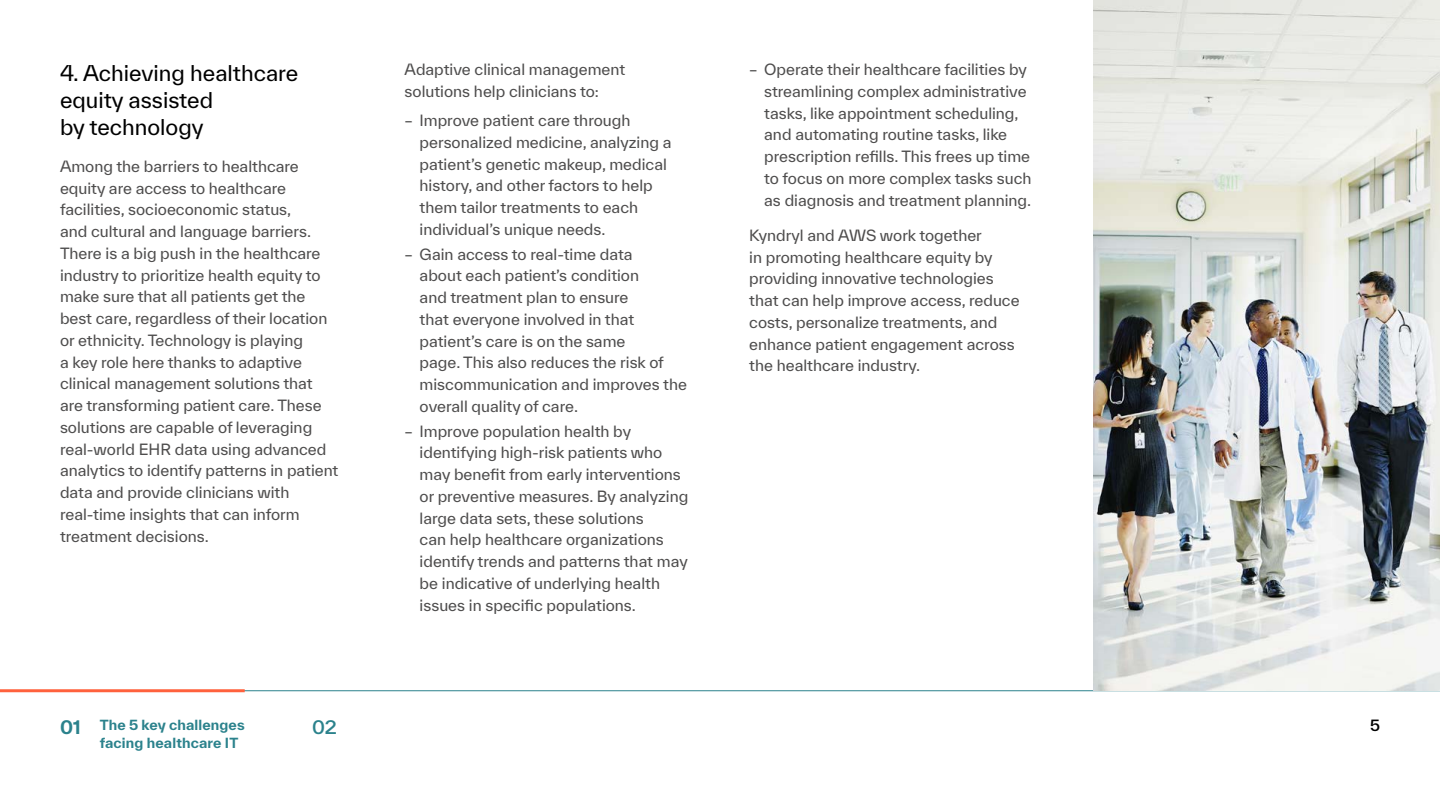
<style>
.page{position:relative;width:1440px;height:810px;background:#fff}
.page>*{position:absolute;margin:0;border:0;box-sizing:border-box;transform-origin:0 0}
.t1{font:21px/27px "TWK Everett";color:#000}
.t2{font:700 18px "TWK Everett";color:#2b828c}
.t3{font:500 18px "TWK Everett";color:#2b828c}
.t4{font:15px/21.8px "TWK Everett";color:#4e4d4d}
.t5{font:500 15px "TWK Everett";color:#000}
.t6{font:700 13.5px "TWK Everett";letter-spacing:.01em;color:#2b828c}
</style>
<div class="page">
<hr style="left:0;top:690px;width:1440px;height:1px;background:#2b828c">
<hr style="left:0;top:689px;width:245px;height:3px;background:#ff613d">
<img style="left:1094px;top:0;width:346px;height:691px">
<h1 class="t1" style="left:60px;top:59px;width:240px">4. Achieving healthcare equity assisted<br>by technology</h1>
<p class="t4" style="left:60px;top:155px;width:280px">Among the barriers to healthcare equity are access to healthcare facilities, socioeconomic status,<br>and cultural and language barriers.<br>There is a big push in the healthcare industry to prioritize health equity to make sure that all patients get the best care, regardless of their location or ethnicity. Technology is playing<br>a key role here thanks to adaptive clinical management solutions that are transforming patient care. These solutions are capable of leveraging real‑world EHR data using advanced analytics to identify patterns in patient data and provide clinicians with real‑time insights that can inform treatment decisions.</p>
<p class="t4" style="left:405px;top:58px;width:222px">Adaptive clinical management solutions help clinicians to:</p>
<p class="t4" style="left:420px;top:109px;width:253px;text-indent:-15px">– Improve patient care through personalized medicine, analyzing a patient’s genetic makeup, medical history, and other factors to help them tailor treatments to each individual’s unique needs.</p>
<p class="t4" style="left:420px;top:243px;width:269px;text-indent:-15px">– Gain access to real‑time data<br>about each patient’s condition<br>and treatment plan to ensure<br>that everyone involved in that patient’s care is on the same<br>page. This also reduces the risk of miscommunication and improves the overall quality of care.</p>
<p class="t4" style="left:420px;top:420px;width:270px;text-indent:-15px">– Improve population health by identifying high‑risk patients who may benefit from early interventions or preventive measures. By analyzing large data sets, these solutions<br>can help healthcare organizations identify trends and patterns that may be indicative of underlying health issues in specific populations.</p>
<p class="t4" style="left:764px;top:58px;width:269px;text-indent:-15px">– Operate their healthcare facilities by streamlining complex administrative tasks, like appointment scheduling, and automating routine tasks, like prescription refills. This frees up time to focus on more complex tasks such as diagnosis and treatment planning.</p>
<p class="t4" style="left:749px;top:224px;width:272px">Kyndryl and AWS work together<br>in promoting healthcare equity by providing innovative technologies that can help improve access, reduce costs, personalize treatments, and enhance patient engagement across the healthcare industry.</p>
<p class="t6" style="left:100px;top:715px;width:146px">The 5 key challenges</p>
<p class="t5" style="left:1370px;top:715px;width:11px">5</p>
<p class="t6" style="left:100px;top:733px;width:140px">facing healthcare IT</p>
<p class="t2" style="left:60px;top:715px;width:22px">01</p>
<p class="t3" style="left:312px;top:715px;width:26px">02</p>
</div>
